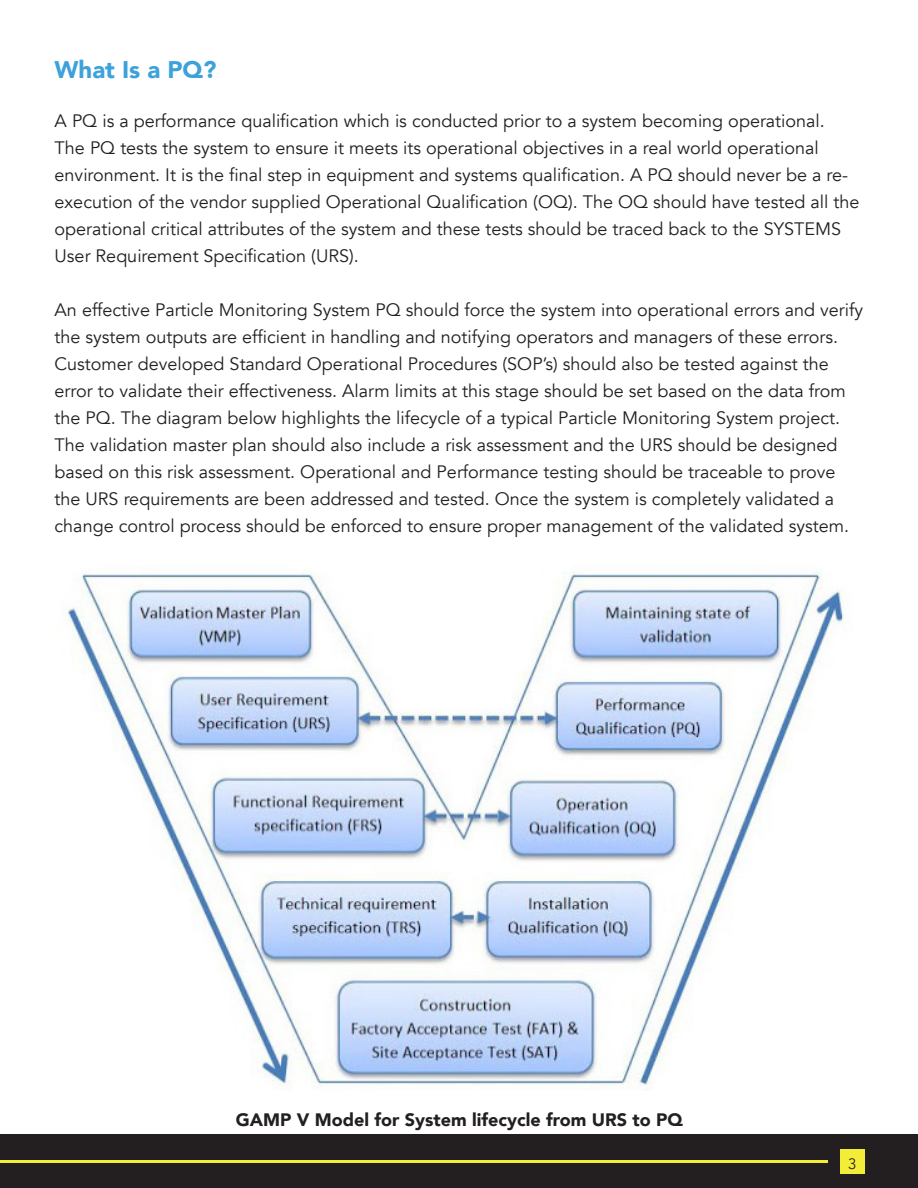
<style>
.page{position:relative;width:918px;height:1188px;background:#fff}
.page>*{position:absolute;margin:0;border:0;box-sizing:border-box;transform-origin:0 0}
.t1{font:900 24px "Avenir";color:#3da1da}
.t2{font:18px/27px "Avenir";color:#231f20}
.t3{font:900 18px "Avenir";color:#231f20}
.t4{font:15px "Avenir";color:#231f20}
</style>
<div class="page">
<div style="left:0;top:1134px;width:918px;height:54px;background:#231f20"></div>
<hr style="left:0;top:1160px;width:828px;height:2px;background:#f4ed37">
<div style="left:840px;top:1149px;width:25px;height:25px;background:#f4ed37"></div>
<img style="left:66px;top:571px;width:783px;height:520px">
<h1 class="t1" style="left:55px;top:60px;width:163px">What Is a PQ?</h1>
<p class="t2" style="left:55px;top:107px;width:806px">A PQ is a performance qualification which is conducted prior to a system becoming operational.<br>The PQ tests the system to ensure it meets its operational objectives in a real world operational environment. It is the final step in equipment and systems qualification. A PQ should never be a re&shy;execution of the vendor supplied Operational Qualification (OQ). The OQ should have tested all the operational critical attributes of the system and these tests should be traced back to the SYSTEMS User Requirement Specification (URS).</p>
<p class="t2" style="left:55px;top:298px;width:810px">An effective Particle Monitoring System PQ should force the system into operational errors and verify the system outputs are efficient in handling and notifying operators and managers of these errors.<br>Customer developed Standard Operational Procedures (SOP’s) should also be tested against the error to validate their effectiveness. Alarm limits at this stage should be set based on the data from the PQ. The diagram below highlights the lifecycle of a typical Particle Monitoring System project.<br>The validation master plan should also include a risk assessment and the URS should be designed based on this risk assessment. Operational and Performance testing should be traceable to prove the URS requirements are been addressed and tested. Once the system is completely validated a change control process should be enforced to ensure proper management of the validated system.</p>
<p class="t3" style="left:236px;top:1112px;width:448px">GAMP V Model for System lifecycle from URS to PQ</p>
<p class="t4" style="left:848px;top:1157px;width:10px">3</p>
</div>
